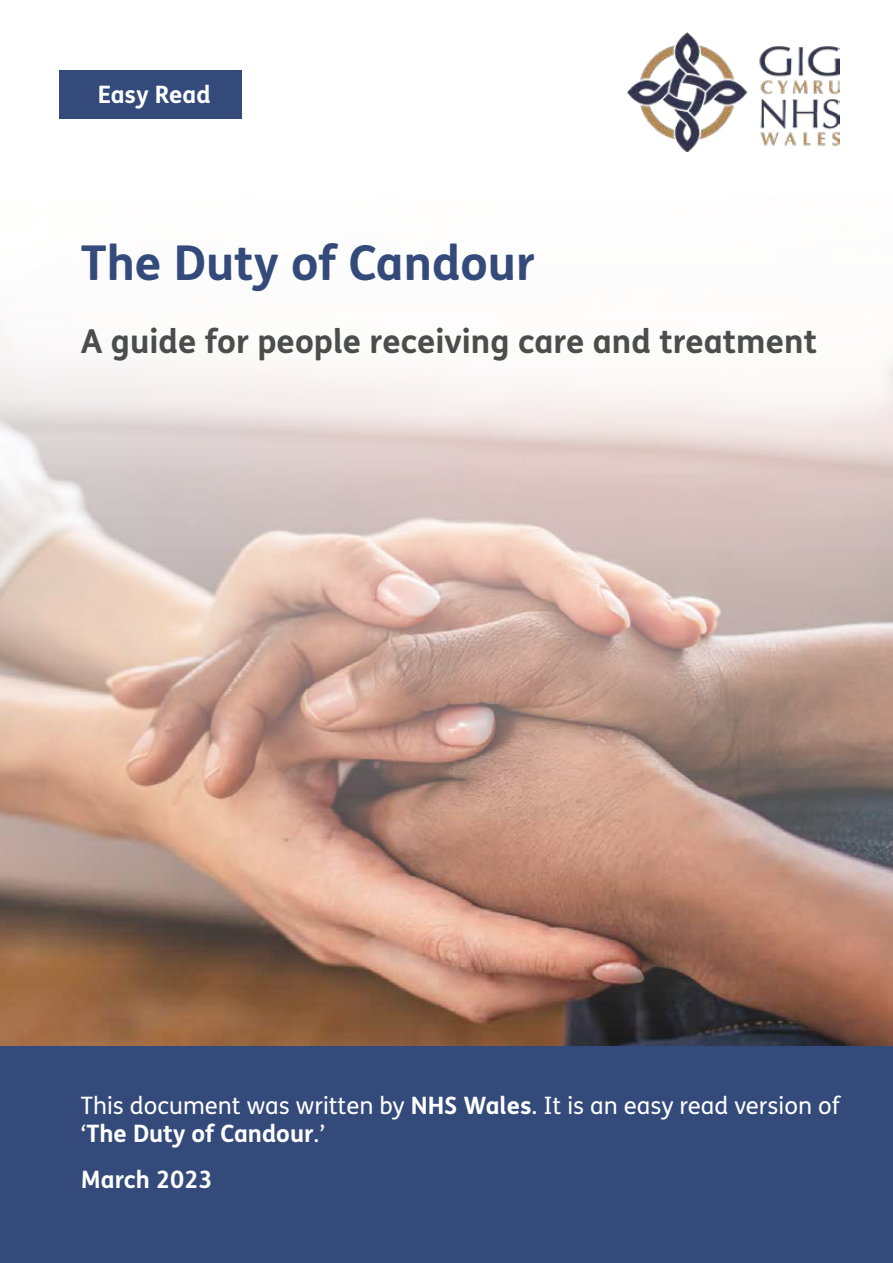
<style>
.page{position:relative;width:893px;height:1263px;background:#fff}
.page>*{position:absolute;margin:0;border:0;box-sizing:border-box;transform-origin:0 0}
.t1{font:700 48px "FS Me Pro";color:#334a7a}
.t2{font:700 33px "FS Me Pro";color:#4b4d4d}
.t3{font:24px/28.8px "FS Me Pro";color:#fff}
.t4{font:700 24px "FS Me Pro";color:#fff}
.s1{font-weight:700}
</style>
<div class="page">
<img style="left:0;top:356px;width:893px;height:690px">
<div style="left:60px;top:70px;width:182px;height:49px;background:#334a7a"></div>
<img style="left:628px;top:32px;width:211px;height:120px">
<div style="left:0;top:1046px;width:893px;height:217px;background:#334a7a"></div>
<p class="t4" style="left:98px;top:76px;width:114px">Easy Read</p>
<h1 class="t1" style="left:81px;top:226px;width:456px">The Duty of Candour</h1>
<h1 class="t2" style="left:81px;top:316px;width:738px">A guide for people receiving care and treatment</h1>
<p class="t3" style="left:81px;top:1090px;width:762px">This document was written by <span class="s1">NHS Wales</span>. It is an easy read version of ‘<span class="s1">The Duty of Candour</span>.’</p>
<p class="t4" style="left:81px;top:1161px;width:133px">March 2023</p>
</div>
